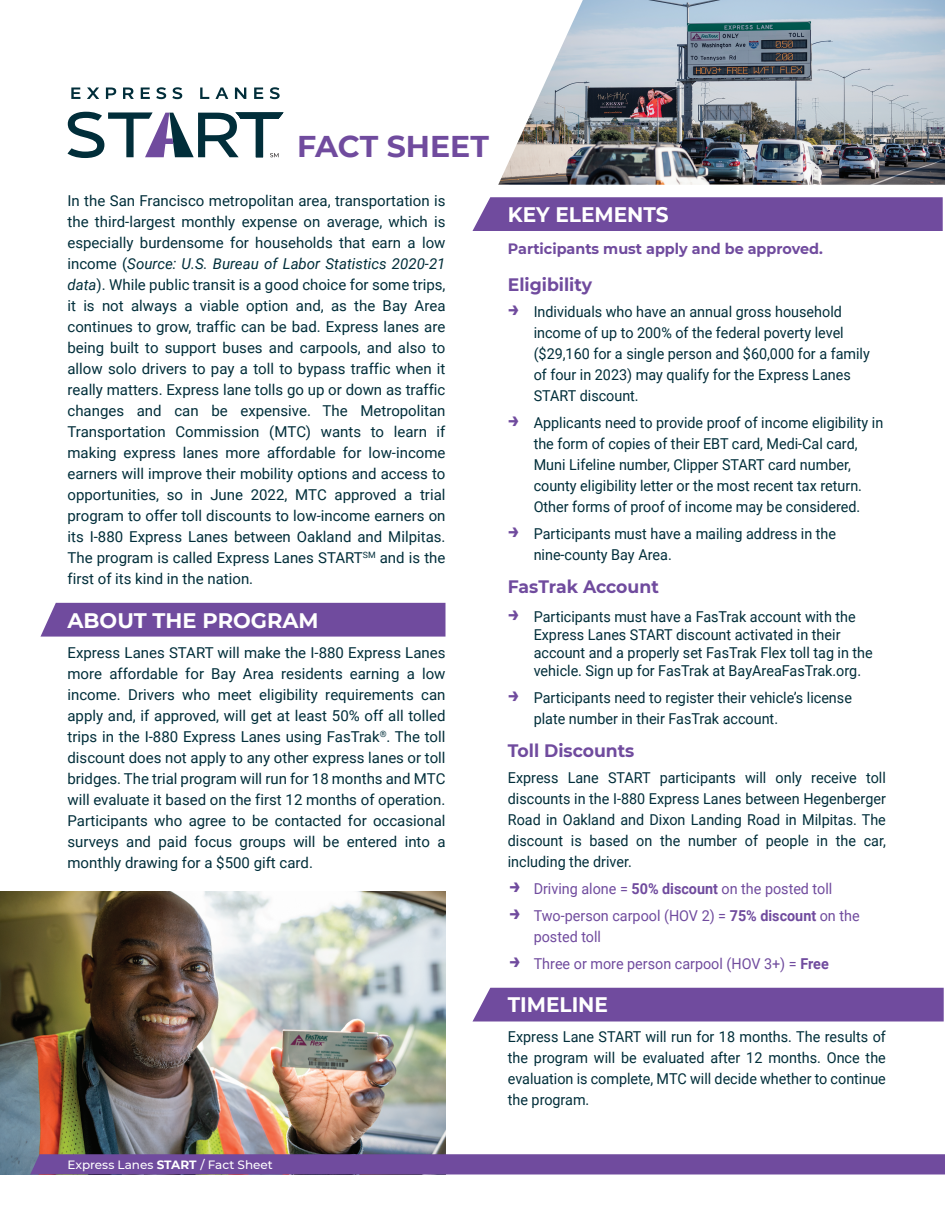
<style>
.page{position:relative;width:945px;height:1215px;background:#fff}
.page>*{position:absolute;margin:0;border:0;box-sizing:border-box;transform-origin:0 0}
.t1{font:700 30px "Montserrat";color:#704b9e}
.t2{font:700 21px "Montserrat";color:#fff;scale:.96 1}
.t3{font:700 21px "Montserrat";color:#fff}
.t4{font:700 18px "Montserrat";color:#704b9e;scale:.96 1}
.t5{font:15px/21px "Roboto";color:#012e3a;text-align:justify}
.t6{font:15px/21px "Roboto";color:#012e3a;scale:.96 1}
.t7{font:15px/21px "Roboto";color:#704b9e;scale:.96 1}
.t8{font:700 15px "Montserrat";color:#704b9e;scale:.96 1}
.t9{font:500 12px "Montserrat";color:#fff}
.s1{font-style:italic}
.s2{font-family:"Montserrat";font-weight:700;font-size:21px;color:#704b9e}
.s3{font-family:"Montserrat";font-weight:700;font-size:21px}
.s4{font-weight:700}
</style>
<div class="page">
<img style="left:498px;top:0;width:447px;height:185px">
<img style="left:0;top:891px;width:446px;height:283px">
<div style="left:30px;top:1154px;width:915px;height:20px;background:#704b9e"></div>
<div style="left:472px;top:197px;width:471px;height:34px;background:#704b9e"></div>
<div style="left:473px;top:988px;width:471px;height:34px;background:#704b9e"></div>
<div style="left:40px;top:603px;width:406px;height:34px;background:#704b9e"></div>
<svg style="left:71px;top:88px;width:9px;height:11px"></svg>
<svg style="left:87px;top:88px;width:12px;height:11px"></svg>
<svg style="left:106px;top:88px;width:10px;height:11px"></svg>
<svg style="left:123px;top:88px;width:11px;height:11px"></svg>
<svg style="left:141px;top:88px;width:9px;height:11px"></svg>
<svg style="left:156px;top:87px;width:10px;height:12px"></svg>
<svg style="left:172px;top:87px;width:10px;height:12px"></svg>
<svg style="left:200px;top:88px;width:9px;height:11px"></svg>
<svg style="left:215px;top:88px;width:13px;height:11px"></svg>
<svg style="left:235px;top:88px;width:11px;height:11px"></svg>
<svg style="left:254px;top:88px;width:9px;height:11px"></svg>
<svg style="left:270px;top:87px;width:10px;height:12px"></svg>
<svg style="left:68px;top:112px;width:216px;height:46px"></svg>
<h1 class="t1" style="left:297px;top:125px;width:193px">FACT SHEET</h1>
<p class="t5" style="left:68px;top:190px;width:380px">In the San Francisco metropolitan area, transportation is the third-largest monthly expense on average, which is especially burdensome for households that earn a low income (<span class="s1">Source: U.S. Bureau of Labor Statistics 2020-21 data</span>). While public transit is a good choice for some trips, it is not always a viable option and, as the Bay Area continues to grow, traffic can be bad. Express lanes are being built to support buses and carpools, and also to allow solo drivers to pay a toll to bypass traffic when it really matters. Express lane tolls go up or down as traffic changes and can be expensive. The Metropolitan Transportation Commission (MTC) wants to learn if making express lanes more affordable for low-income earners will improve their mobility options and access to opportunities, so in June 2022, MTC approved a trial program to offer toll discounts to low-income earners on its I-880 Express Lanes between Oakland and Milpitas.<br>The program is called Express Lanes START<sup>SM</sup> and is the first of its kind in the nation.</p>
<h2 class="t3" style="left:68px;top:605px;width:253px">ABOUT THE PROGRAM</h2>
<p class="t5" style="left:68px;top:641px;width:380px">Express Lanes START will make the I-880 Express Lanes more affordable for Bay Area residents earning a low income. Drivers who meet eligibility requirements can apply and, if approved, will get at least 50% off all tolled trips in the I-880 Express Lanes using FasTrak<sup>®</sup>. The toll discount does not apply to any other express lanes or toll bridges. The trial program will run for 18 months and MTC will evaluate it based on the first 12 months of operation.<br>Participants who agree to be contacted for occasional surveys and paid focus groups will be entered into a monthly drawing for a $500 gift card.</p>
<h2 class="t2" style="left:508px;top:199px;width:169px">KEY ELEMENTS</h2>
<p class="t8" style="left:508px;top:237px;width:330px">Participants must apply and be approved.</p>
<p class="t4" style="left:508px;top:272px;width:89px">Eligibility</p>
<p class="t6" style="left:534px;top:300px;width:352px;text-indent:-26px"><span class="s2">→</span> Individuals who have an annual gross household income of up to 200% of the federal poverty level ($29,160 for a single person and $60,000 for a family of four in 2023) may qualify for the Express Lanes START discount.</p>
<p class="t6" style="left:508px;top:411px;width:393px;text-align:center"><span class="s2">→</span> Applicants need to provide proof of income eligibility in the form of copies of their EBT card, Medi-Cal card,<br>Muni Lifeline number, Clipper START card number,<br>county eligibility letter or the most recent tax return.<br>Other forms of proof of income may be considered.</p>
<p class="t6" style="left:534px;top:522px;width:317px;text-indent:-26px"><span class="s2">→</span> Participants must have a mailing address in the nine-county Bay Area.</p>
<p class="t4" style="left:508px;top:573px;width:159px">FasTrak Account</p>
<p class="t6" style="left:534px;top:607px;width:355px;line-height:18px;text-indent:-26px"><span class="s2">→</span> Participants must have a FasTrak account with the Express Lanes START discount activated in their account and a properly set FasTrak Flex toll tag in the vehicle. Sign up for FasTrak at BayAreaFasTrak.org.</p>
<p class="t6" style="left:534px;top:687px;width:333px;text-indent:-26px"><span class="s2">→</span> Participants need to register their vehicle’s license plate number in their FasTrak account.</p>
<p class="t4" style="left:508px;top:738px;width:133px">Toll Discounts</p>
<p class="t6" style="left:508px;top:766px;width:395px;text-align:justify">Express Lane START participants will only receive toll discounts in the I-880 Express Lanes between Hegenberger Road in Oakland and Dixon Landing Road in Milpitas. The discount is based on the number of people in the car, including the driver.</p>
<p class="t7" style="left:509px;top:877px;width:338px"><span class="s3">→</span> Driving alone = <span class="s4">50% discount</span> on the posted toll</p>
<p class="t7" style="left:534px;top:904px;width:341px;text-indent:-24px"><span class="s3">→</span> Two-person carpool (HOV 2) = <span class="s4">75% discount</span> on the posted toll</p>
<p class="t7" style="left:509px;top:952px;width:334px"><span class="s3">→</span> Three or more person carpool (HOV 3+) = <span class="s4">Free</span></p>
<h2 class="t2" style="left:508px;top:990px;width:106px">TIMELINE</h2>
<p class="t6" style="left:508px;top:1026px;width:395px;text-align:justify">Express Lane START will run for 18 months. The results of the program will be evaluated after 12 months. Once the evaluation is complete, MTC will decide whether to continue the program.</p>
<p class="t9" style="left:68px;top:1156px;width:207px">Express Lanes <span class="s4">START</span> / Fact Sheet</p>
</div>
